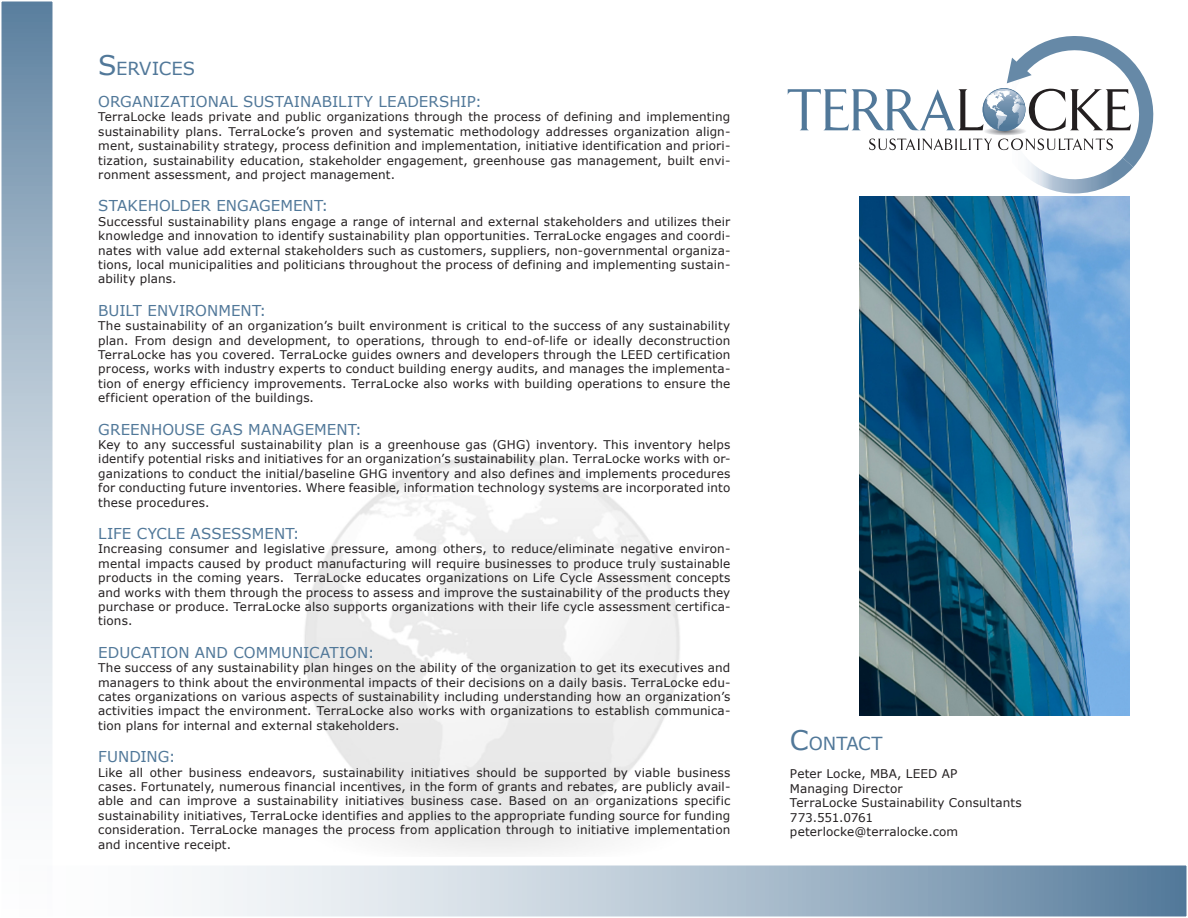
<style>
.page{position:relative;width:1188px;height:918px;background:#fff}
.page>*{position:absolute;margin:0;border:0;box-sizing:border-box;transform-origin:0 0}
.Sections{font:18px "Verdana";letter-spacing:.005em;color:#517899}
.Headings{font:15px "Verdana";letter-spacing:.01em;color:#517899}
.Headings-2{font:15px "Verdana";letter-spacing:.03em;color:#517899}
.Main_Text{font:12px/14.4px "Verdana";letter-spacing:.01em;color:#231f20;text-align:justify}
.Main_Text-2{font:12px "Verdana";letter-spacing:-.02em;color:#231f20}
.s1{font-size:27px}
</style>
<div class="page">
<svg style="left:201px;top:865px;width:986px;height:52px;background:#b0c2d1"></svg>
<div style="left:0;top:0;width:54px;height:918px;background:linear-gradient(to bottom,#698ba7,#fff);border:2px solid #fff"></div>
<img style="left:860px;top:196px;width:270px;height:519px">
<svg style="left:788px;top:36px;width:365px;height:157px"></svg>
<p class="Sections" style="left:98px;top:57px;width:95px"><span class="s1">s</span> ervices</p>
<p class="Headings-2" style="left:98px;top:92px;width:385px">organizational sustai nabi lity leadership:</p>
<p class="Main_Text" style="left:98px;top:110px;width:634px">TerraLocke leads private and public organizations through the process of defining and implementing sustainability plans. TerraLocke’s proven and systematic methodology addresses organization align&shy;ment, sustainability strategy, process definition and implementation, initiative identification and priori&shy;tization, sustainability education, stakeholder engagement, greenhouse gas management, built envi&shy;ronment assessment, and project management.</p>
<p class="Headings" style="left:98px;top:196px;width:232px">stakeholder engagement:</p>
<p class="Main_Text" style="left:98px;top:214px;width:634px">Successful sustainability plans engage a range of internal and external stakeholders and utilizes their knowledge and innovation to identify sustainability plan opportunities. TerraLocke engages and coordi&shy;nates with value add external stakeholders such as customers, suppliers, non-governmental organiza&shy;tions, local municipalities and politicians throughout the process of defining and implementing sustain&shy;ability plans.</p>
<p class="Headings" style="left:98px;top:301px;width:170px">built environment:</p>
<p class="Main_Text" style="left:98px;top:319px;width:634px">The sustainability of an organization’s built environment is critical to the success of any sustainability plan. From design and development, to operations, through to end-of-life or ideally deconstruction TerraLocke has you covered. TerraLocke guides owners and developers through the LEED</p>
<p class="Main_Text" style="left:98px;top:348px;width:634px;text-indent:559px">certification process, works with industry experts to conduct building energy audits, and manages the implementa&shy;tion of energy efficiency improvements. TerraLocke also works with building operations to ensure the efficient operation of the buildings.</p>
<p class="Headings" style="left:98px;top:420px;width:265px">greenhouse gas management:</p>
<p class="Main_Text" style="left:98px;top:438px;width:409px">Key to any successful sustainability plan is a greenhouse gas (GHG</p>
<p class="Main_Text" style="left:98px;top:438px;width:634px;text-indent:427px">) inventory. This inventory helps identify potential risks and initiatives for an organization’s sustainability plan. TerraLocke works with or&shy;ganizations to conduct the initial/baseline GHG</p>
<p class="Main_Text" style="left:98px;top:466px;width:634px;text-indent:293px">inventory and also defines and implements procedures for conducting future inventories. Where feasible, information technology systems are incorporated into these procedures.</p>
<p class="Headings" style="left:98px;top:524px;width:104px">life cycle ass</p>
<p class="Headings" style="left:222px;top:524px;width:79px">essment:</p>
<p class="Main_Text" style="left:98px;top:542px;width:634px">Increasing consumer and legislative pressure, among others, to reduce/eliminate negative environ&shy;mental impacts caused by product manufacturing will require businesses to produce truly sustainable products in the coming years. TerraLocke educates organizations on Life Cycle Assessment concepts and works with them through the process to assess and improve the sustainability of the products they purchase or produce. TerraLocke also supports organizations with their life cycle assessment certifica&shy;tions.</p>
<p class="Headings" style="left:98px;top:643px;width:278px">education and communication:</p>
<p class="Main_Text" style="left:98px;top:661px;width:634px">The success of any sustainability plan hinges on the ability of the organization to get its executives and managers to think about the environmental impacts of their decisions on a daily basis. TerraLocke edu&shy;cates organizations on various aspects of sustainability including understanding how an organization’s activities impact the environment. TerraLocke also works with organizations to establish communica&shy;tion plans for internal and external stakeholders.</p>
<p class="Headings" style="left:98px;top:747px;width:79px">funding:</p>
<p class="Main_Text" style="left:98px;top:765px;width:634px">Like all other business endeavors, sustainability initiatives should be supported by viable business cases. Fortunately, numerous financial incentives, in the form of grants and rebates, are publicly avail&shy;able and can improve a sustainability initiatives business case. Based on an organizations specific sustainability initiatives, TerraLocke identifies and applies to the appropriate funding source for funding consideration. TerraLocke manages the process from application through to initiative implementation and incentive receipt.</p>
<p class="Sections" style="left:790px;top:732px;width:94px"><span class="s1">c</span>ontact</p>
<p class="Main_Text" style="left:790px;top:767px;width:125px">Peter Locke, M BA, LEED</p>
<p class="Main_Text" style="left:942px;top:767px;width:16px">AP</p>
<p class="Main_Text" style="left:790px;top:781px;width:114px">Managing Director</p>
<p class="Main_Text" style="left:790px;top:796px;width:233px">TerraLocke Sustainability Consultants</p>
<p class="Main_Text-2" style="left:790px;top:810px;width:85px">773.551.0761</p>
<p class="Main_Text" style="left:790px;top:825px;width:170px">peterlocke@terralocke.com</p>
</div>
